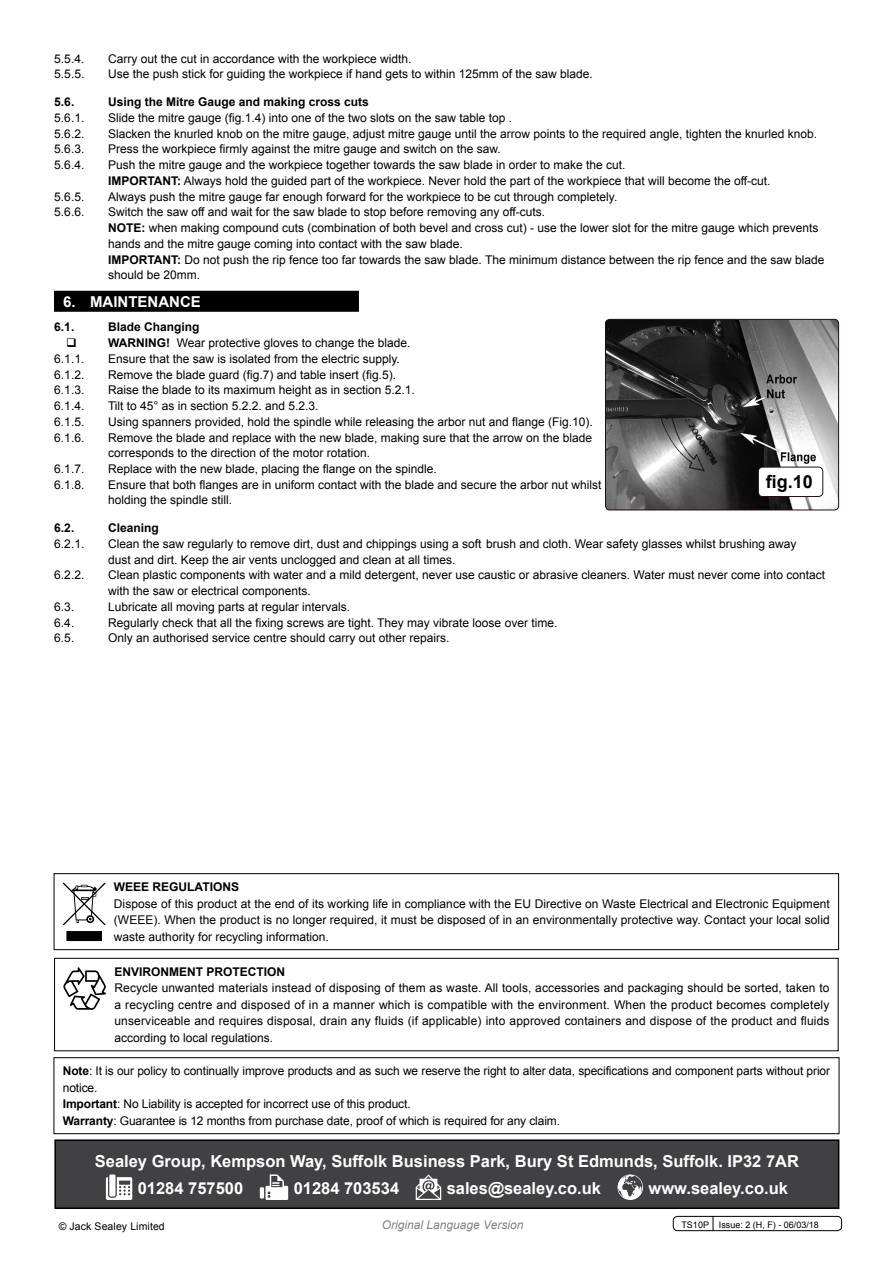
<style>
.page{position:relative;width:893px;height:1263px;background:#fff}
.page>*{position:absolute;margin:0;border:0;box-sizing:border-box;transform-origin:0 0}
.t1{font:700 18px "Arial";color:#000}
.t2{font:700 16.5px/26.7px "Arial";color:#fff}
.t3{font:700 15px "Arial";color:#fff}
.t4{font:12px/15.8px "Arial";color:#000}
.t5{font:700 12px "Arial";color:#000}
.t6{font:italic 12px "Arial";color:#808285}
.t7{font:10.5px "Arial";letter-spacing:.01em;color:#000}
.t8{font:9px "Arial";color:#000}
.s1{font-weight:700}
</style>
<div class="page">
<div style="left:54px;top:291px;width:305px;height:21px;background:#000"></div>
<img style="left:605px;top:319px;width:234px;height:191px">
<div style="left:605px;top:319px;width:234px;height:191px;border:1px solid #230d10;border-radius:4px"></div>
<div style="left:758px;top:467px;width:65px;height:29px;background:#fff;border-radius:4px"></div>
<div style="left:758px;top:467px;width:65px;height:30px;border:1px solid #230d10;border-radius:4px"></div>
<div style="left:55px;top:1140px;width:784px;height:68px;background:#414042"></div>
<svg style="left:106px;top:1177px;width:26px;height:23px"></svg>
<div style="left:109px;top:1174px;width:6px;height:22px;background:#fff"></div>
<hr style="left:260px;top:1187px;width:4px;height:11px;background:#fff">
<svg style="left:265px;top:1174px;width:23px;height:26px"></svg>
<svg style="left:416px;top:1174px;width:25px;height:26px"></svg>
<svg style="left:617px;top:1174px;width:26px;height:26px"></svg>
<div style="left:54px;top:1139px;width:785px;height:70px;border:2px solid #000"></div>
<div style="left:54px;top:958px;width:784px;height:93px;border:1px solid #000"></div>
<svg style="left:63px;top:967px;width:43px;height:43px"></svg>
<div style="left:54px;top:1057px;width:785px;height:77px;border:1px solid #000"></div>
<div style="left:673px;top:1216px;width:169px;height:15px;border:1px solid #000;border-radius:4px"></div>
<svg style="left:713px;top:1216px;width:1px;height:15px"></svg>
<div style="left:54px;top:873px;width:785px;height:77px;border:1px solid #000"></div>
<div style="left:67px;top:932px;width:34px;height:8px;background:#000"></div>
<div style="left:66px;top:931px;width:36px;height:10px;border:2px solid #000"></div>
<svg style="left:63px;top:883px;width:42px;height:42px"></svg>
<p class="t4" style="left:54px;top:51px;width:43px">5.5.4. C</p>
<p class="t4" style="left:117px;top:51px;width:296px">arry out the cut in accordance with the workpiece width.</p>
<p class="t4" style="left:54px;top:67px;width:43px">5.5.5. U</p>
<p class="t4" style="left:117px;top:67px;width:478px">se the push stick for guiding the workpiece if hand gets to within 125mm of the saw blade.</p>
<p class="t5" style="left:54px;top:94px;width:22px">5.6.</p>
<p class="t5" style="left:108px;top:94px;width:262px">Using the Mitre Gauge and making cross cuts</p>
<p class="t4" style="left:54px;top:110px;width:43px">5.6.1. S</p>
<p class="t4" style="left:116px;top:110px;width:398px">lide the mitre gauge (fig.1.4) into one of the two slots on the saw table top .</p>
<p class="t4" style="left:54px;top:126px;width:43px">5.6.2. S</p>
<p class="t4" style="left:116px;top:126px;width:703px">lacken the knurled knob on the mitre gauge, adjust mitre gauge until the arrow points to the required angle, tighten the knurled knob.</p>
<p class="t4" style="left:54px;top:142px;width:32px">5.6.3.</p>
<p class="t4" style="left:108px;top:142px;width:394px">Press the workpiece firmly against the mitre gauge and switch on the saw.</p>
<p class="t4" style="left:54px;top:157px;width:32px">5.6.4.</p>
<p class="t4" style="left:108px;top:157px;width:664px">Push the mitre gauge and the workpiece together towards the saw blade in order to make the cut.<br><span class="s1">IMPORTANT:</span> Always hold the guided part of the workpiece. N ever hold the part of the workpiece that will become the off-cut.</p>
<p class="t4" style="left:54px;top:189px;width:32px">5.6.5.</p>
<p class="t4" style="left:108px;top:189px;width:511px">Always push the mitre gauge far enough forward for the workpiece to be cut through completely.</p>
<p class="t4" style="left:54px;top:204px;width:43px">5.6.6. S</p>
<p class="t4" style="left:108px;top:204px;width:718px;text-indent:8px">witch the saw off and wait for the saw blade to stop before removing any off-cuts.<br><span class="s1">NOTE :</span> when making compound cuts (combination of both bevel and cross cut) - use the lower slot for the mitre gauge which prevents hands and the mitre gauge coming into contact with the saw blade.<br><span class="s1">IMPORTANT:</span> Do not push the rip fence too far towards the saw blade. The minimum distance between the rip fence and the saw blade should be 20mm.</p>
<p class="t3" style="left:63px;top:291px;width:139px">6. Maintenance</p>
<p class="t5" style="left:54px;top:319px;width:39px">6.1. B</p>
<p class="t4" style="left:108px;top:319px;width:304px;text-indent:9px"><span class="s1">lade Changing<br>WARNING!</span> Wear protective gloves to change the blade.</p>
<p class="t4" style="left:54px;top:351px;width:43px">6.1.1. E</p>
<p class="t4" style="left:116px;top:351px;width:285px">nsure that the saw is isolated from the electric supply.</p>
<p class="t4" style="left:54px;top:367px;width:43px">6.1.2. R</p>
<p class="t4" style="left:117px;top:367px;width:281px">emove the blade guard (fig.7) and table insert (fig.5).</p>
<p class="t4" style="left:54px;top:382px;width:43px">6.1.3. R</p>
<p class="t4" style="left:117px;top:382px;width:300px">aise the blade to its maximum height as in section 5.2.1.</p>
<p class="t4" style="left:54px;top:398px;width:43px">6.1.4. T</p>
<p class="t4" style="left:115px;top:398px;width:205px">ilt to 45° as in section 5.2.2. and 5.2.3.</p>
<p class="t4" style="left:54px;top:414px;width:43px">6.1.5. U</p>
<p class="t4" style="left:117px;top:414px;width:478px">sing spanners provided, hold the spindle while releasing the arbor nut and flange (Fig.10).</p>
<p class="t4" style="left:54px;top:429px;width:43px">6.1.6. R</p>
<p class="t4" style="left:108px;top:429px;width:486px;text-indent:9px">emove the blade and replace with the new blade, making sure that the arrow on the blade corresponds to the direction of the motor rotation.</p>
<p class="t4" style="left:54px;top:461px;width:43px">6.1.7. R</p>
<p class="t4" style="left:117px;top:461px;width:322px">eplace with the new blade, placing the flange on the spindle.</p>
<p class="t4" style="left:54px;top:477px;width:43px">6.1.8. E</p>
<h1 class="t1" style="left:766px;top:470px;width:49px">fig.10</h1>
<p class="t4" style="left:108px;top:477px;width:495px;text-indent:8px">nsure that both flanges are in uniform contact with the blade and secure the arbor nut whilst holding the spindle still.</p>
<p class="t5" style="left:54px;top:520px;width:22px">6.2.</p>
<p class="t5" style="left:108px;top:520px;width:52px">Cleaning</p>
<p class="t4" style="left:54px;top:536px;width:43px">6.2.1. C</p>
<p class="t4" style="left:108px;top:536px;width:690px;text-indent:9px">lean the saw regularly to remove dirt, dust and chippings using a soft brush and cloth. Wear safety glasses whilst brushing away dust and dirt. Keep the air vents unclogged and clean at all times.</p>
<p class="t4" style="left:54px;top:567px;width:43px">6.2.2. C</p>
<p class="t4" style="left:108px;top:567px;width:719px;text-indent:9px">lean plastic components with water and a mild detergent, never use caustic or abrasive cleaners. Water must never come into contact with the saw or electrical components.</p>
<p class="t4" style="left:54px;top:599px;width:39px">6.3. L</p>
<p class="t4" style="left:115px;top:599px;width:237px">ubricate all moving parts at regular intervals.</p>
<p class="t4" style="left:54px;top:615px;width:39px">6.4. R</p>
<p class="t4" style="left:117px;top:615px;width:442px">egularly check that all the fixing screws are tight. They may vibrate loose over time.</p>
<p class="t4" style="left:54px;top:630px;width:39px">6.5. O</p>
<p class="t4" style="left:117px;top:630px;width:334px">nly an authorised service centre should carry out other repairs.</p>
<p class="t5" style="left:114px;top:879px;width:127px">Weee Regu lations</p>
<p class="t4" style="left:114px;top:895px;width:717px;line-height:16.5px">Dispose of this product at the end of its working life in compliance with the EU Directive on Waste Electrical and Electronic Equipment (WEEE</p>
<p class="t4" style="left:114px;top:912px;width:717px;line-height:16.5px;text-indent:40px">). When the product is no longer required, it must be disposed of in an environmentally protective way. Contact your local solid waste authority for recycling information.</p>
<p class="t5" style="left:114px;top:964px;width:33px">Environ</p>
<p class="t5" style="left:169px;top:964px;width:103px">ment Protection</p>
<p class="t4" style="left:114px;top:980px;width:717px;line-height:16.5px;text-align:justify">Recycle unwanted materials instead of disposing of them as waste. All tools, accessories and packaging should be sorted, taken to a recycling centre and disposed of in a manner which is compatible with the environment. When the product becomes completely unserviceable and requires disposal, drain any fluids (if applicable) into approved containers and dispose of the product and fluids according to local regulations.</p>
<p class="t4" style="left:63px;top:1063px;width:769px;line-height:16.5px"><span class="s1">Note</span>: It is our policy to continually improve products and as such we reserve the right to alter data, specifications and component parts without prior notice.<br><span class="s1">Important</span>: No Liability is accepted for incorrect use of this product.<br><span class="s1">Warranty</span>: Guarantee is 12 months from purchase date, proof of which is required for any claim.</p>
<h2 class="t2" style="left:138px;top:1148px;width:663px;text-indent:-43px">Sealey Group, Kempson Way, Suffolk Business Park, Bury St Edmunds, Suffolk. IP32 7AR<br>01284 757500</h2>
<h2 class="t2" style="left:294px;top:1175px;width:107px">01284 703534</h2>
<h2 class="t2" style="left:447px;top:1175px;width:156px">sales@sealey.co.uk</h2>
<h2 class="t2" style="left:648px;top:1175px;width:141px">www.sealey.co.uk</h2>
<p class="t7" style="left:59px;top:1219px;width:108px">© Jack Sealey Limited</p>
<p class="t6" style="left:382px;top:1217px;width:143px">Original Language Version</p>
<p class="t8" style="left:681px;top:1219px;width:139px">TS 10P Issue: 2 (H, F) - 06/03/18</p>
</div>
